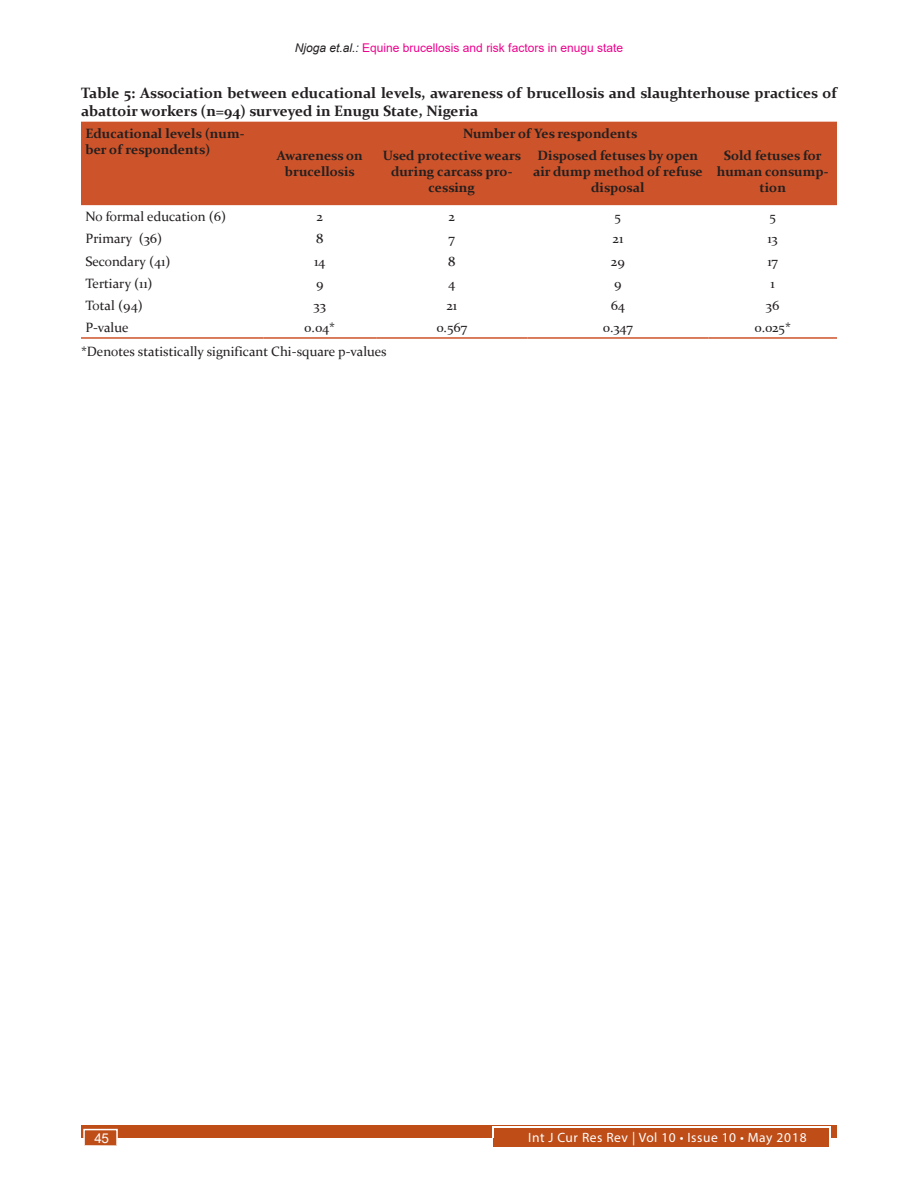
<style>
.page{position:relative;width:918px;height:1188px;background:#fff}
.page>*{position:absolute;margin:0;border:0;box-sizing:border-box;transform-origin:0 0}
.Table_caption{font:700 15px/18px "Constantia";color:#231f20}
.Table_text{font:700 13.5px/16.2px "Constantia";color:#231f20;text-align:center}
.Table_text-2{font:13.5px "Constantia";color:#231f20}
.t1{font:13.5px "Myriad Pro";letter-spacing:.04em;color:#fff}
.t2{font:13.5px "Arial";color:#fff}
.t3{font:12px "Arial";color:#ed028c}
.s1{font-style:italic;color:#231f20}
</style>
<div class="page">
<div style="left:81px;top:1125px;width:756px;height:13px;background:#be4d18"></div>
<div style="left:494px;top:1128px;width:335px;height:19px;background:#be4d18"></div>
<hr style="left:492px;top:1127px;width:338px;height:1px;background:#fff">
<svg style="left:492px;top:1128px;width:2px;height:10px"></svg>
<svg style="left:829px;top:1127px;width:2px;height:11px"></svg>
<div style="left:83px;top:1129px;width:35px;height:17px;background:#be4d18;border:2px solid #fff"></div>
<div style="left:81px;top:122px;width:756px;height:83px;background:#cd542a"></div>
<hr style="left:81px;top:337px;width:182px;height:2px;background:#cd542a">
<hr style="left:263px;top:337px;width:113px;height:2px;background:#cd542a">
<hr style="left:376px;top:337px;width:151px;height:2px;background:#cd542a">
<hr style="left:527px;top:337px;width:181px;height:2px;background:#cd542a">
<hr style="left:708px;top:337px;width:129px;height:2px;background:#cd542a">
<p class="t3" style="left:295px;top:39px;width:330px"><span class="s1">Njoga et.al.:</span> Equine brucellosis and risk factors in enugu state</p>
<p class="Table_caption" style="left:81px;top:83px;width:757px">Table 5: Association between educational levels, awareness of brucellosis and slaughterhouse practices of abattoir workers (n=94) surveyed in Enugu State, Nigeria</p>
<p class="Table_text" style="left:86px;top:124px;width:160px;text-align:left">Educational levels (num&shy;ber of respondents)</p>
<p class="Table_text" style="left:463px;top:124px;width:176px">Number of Yes respondents</p>
<p class="Table_text" style="left:277px;top:147px;width:88px">Awareness on brucellosis</p>
<p class="Table_text" style="left:383px;top:147px;width:140px">Used protective wears during carcass pro&shy;cessing</p>
<p class="Table_text" style="left:533px;top:147px;width:171px">Disposed fetuses by open air dump method of refuse disposal</p>
<p class="Table_text" style="left:717px;top:147px;width:113px">Sold fetuses for human consump&shy;tion</p>
<p class="Table_text-2" style="left:86px;top:208px;width:142px">No formal education (6)</p>
<p class="Table_text-2" style="left:316px;top:208px;width:8px">2</p>
<p class="Table_text-2" style="left:449px;top:208px;width:8px">2</p>
<p class="Table_text-2" style="left:615px;top:208px;width:8px">5</p>
<p class="Table_text-2" style="left:769px;top:208px;width:8px">5</p>
<p class="Table_text-2" style="left:86px;top:230px;width:78px">Primary (36)</p>
<p class="Table_text-2" style="left:316px;top:230px;width:9px">8</p>
<p class="Table_text-2" style="left:449px;top:230px;width:8px">7</p>
<p class="Table_text-2" style="left:612px;top:230px;width:12px">21</p>
<p class="Table_text-2" style="left:768px;top:230px;width:12px">13</p>
<p class="Table_text-2" style="left:86px;top:252px;width:86px">Secondary (41)</p>
<p class="Table_text-2" style="left:314px;top:252px;width:13px">14</p>
<p class="Table_text-2" style="left:448px;top:252px;width:9px">8</p>
<p class="Table_text-2" style="left:611px;top:252px;width:15px">29</p>
<p class="Table_text-2" style="left:767px;top:252px;width:12px">17</p>
<p class="Table_text-2" style="left:86px;top:274px;width:69px">Tertiary (11)</p>
<p class="Table_text-2" style="left:316px;top:274px;width:9px">9</p>
<p class="Table_text-2" style="left:448px;top:274px;width:9px">4</p>
<p class="Table_text-2" style="left:614px;top:274px;width:9px">9</p>
<p class="Table_text-2" style="left:771px;top:274px;width:6px">1</p>
<p class="Table_text-2" style="left:86px;top:296px;width:59px">Total (94)</p>
<p class="Table_text-2" style="left:314px;top:296px;width:14px">33</p>
<p class="Table_text-2" style="left:446px;top:296px;width:12px">21</p>
<p class="Table_text-2" style="left:611px;top:296px;width:16px">64</p>
<p class="Table_text-2" style="left:766px;top:296px;width:15px">36</p>
<p class="Table_text-2" style="left:86px;top:318px;width:44px">P-value</p>
<p class="Table_text-2" style="left:304px;top:318px;width:32px">0.04*</p>
<p class="Table_text-2" style="left:436px;top:318px;width:32px">0.567</p>
<p class="Table_text-2" style="left:603px;top:318px;width:32px">0.347</p>
<p class="Table_text-2" style="left:754px;top:318px;width:38px">0.025*</p>
<p class="Table_text-2" style="left:81px;top:343px;width:307px">*Denotes statistically significant Chi-square p-values</p>
<p class="t2" style="left:94px;top:1129px;width:16px">45</p>
<p class="t1" style="left:528px;top:1129px;width:280px">Int J Cur Res Rev | Vol 10 • Issue 10 • May 2018</p>
</div>
